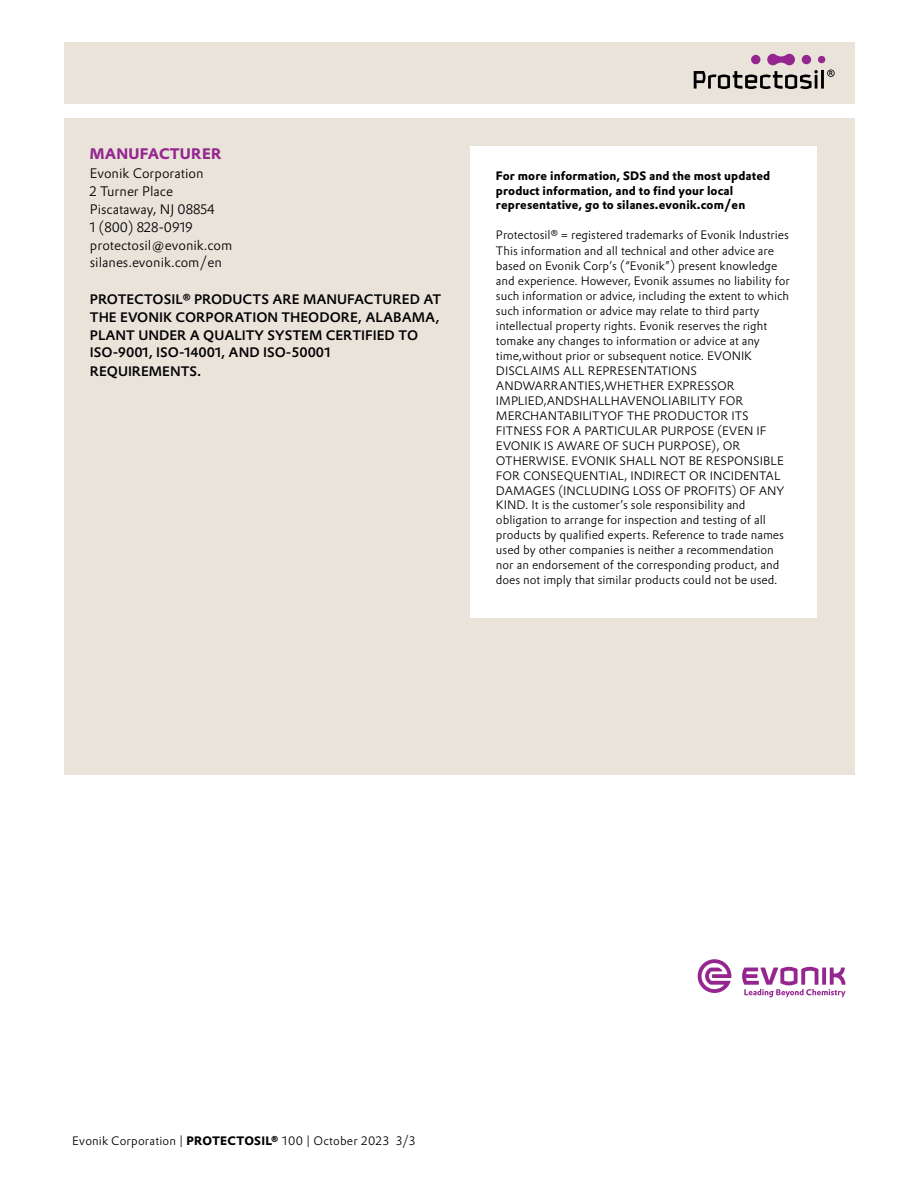
<style>
.page{position:relative;width:918px;height:1188px;background:#fff}
.page>*{position:absolute;margin:0;border:0;box-sizing:border-box;transform-origin:0 0}
.t1{font:700 15px "Evonik Prokyon";letter-spacing:.015em;color:#95268f}
.t2{font:500 13.5px/17.9px "Evonik Prokyon";color:#000}
.t3{font:300 13.5px/18px "Evonik Prokyon";color:#000}
.t4{font:300 12px/15px "Evonik Prokyon";color:#000}
.t5{font:700 12px/14.7px "Evonik Prokyon";letter-spacing:.01em;color:#000}
.s1{font-weight:700}
</style>
<div class="page">
<div style="left:64px;top:42px;width:790px;height:62px;background:#e9e3da"></div>
<div style="left:818px;top:56px;width:7px;height:7px;background:#95268f;border-radius:50%"></div>
<svg style="left:694px;top:54px;width:124px;height:35px"></svg>
<hr style="left:821px;top:70px;width:3px;height:19px;background:#000">
<svg style="left:827px;top:70px;width:8px;height:7px"></svg>
<div style="left:64px;top:118px;width:791px;height:657px;background:#e9e3da"></div>
<div style="left:470px;top:146px;width:347px;height:472px;background:#fff"></div>
<svg style="left:742px;top:967px;width:104px;height:30px"></svg>
<svg style="left:698px;top:959px;width:33px;height:34px"></svg>
<p class="t1" style="left:90px;top:141px;width:133px">MANUFACTURER</p>
<p class="t3" style="left:90px;top:163px;width:144px">Evonik Corporation<br>2 Turner Place<br>Piscataway, NJ 08854<br>1 (800) 828-0919 protectosil@evonik.com silanes.evonik.com/en</p>
<p class="t2" style="left:90px;top:289px;width:353px">PROTECTOSIL® PRODUCTS ARE MANUFACTURED AT THE EVONIK CORPORATION THEODORE, ALABAMA, PLANT UNDER A QUALITY SYSTEM CERTIFIED TO ISO-9001, ISO-14001, AND ISO-50001</p>
<p class="t2" style="left:90px;top:361px;width:113px">REQUIREMENTS.</p>
<p class="t5" style="left:496px;top:167px;width:276px">For more information, SDS and the most updated product information, and to find your local representative, go to silanes.evonik.com/en</p>
<p class="t4" style="left:496px;top:227px;width:295px">Protectosil® = registered trademarks of Evonik Industries This information and all technical and other advice are based on Evonik Corp’s (“Evonik”) present knowledge and experience. However, Evonik assumes no liability for such information or advice, including the extent to which such information or advice may relate to third party intellectual property rights. Evonik reserves the right tomake any changes to information or advice at any time,without prior or subsequent notice. EVONIK DISCLAIMS ALL REPRESENTATIONS ANDWARRANTIES,WHETHER EXPRESSOR IMPLIED,ANDSHALLHAVENOLIABILITY FOR MERCHANTABILITYOF THE PRODUCTOR ITS FITNESS FOR A PARTICULAR PURPOSE (EVEN IF EVONIK IS AWARE OF SUCH PURPOSE), OR OTHERWISE. EVONIK SHALL NOT BE RESPONSIBLE FOR CONSEQUENTIAL, INDIRECT OR INCIDENTAL DAMAGES (INCLUDING LOSS OF PROFITS) OF ANY KIND. It is the customer’s sole responsibility and obligation to arrange for inspection and testing of all products by qualified experts. Reference to trade names used by other companies is neither a recommendation nor an endorsement of the corresponding product, and does not imply that similar products could not be used.</p>
<p class="t4" style="left:72px;top:1133px;width:345px">Evonik Corporation | <span class="s1">PROTECTOSIL®</span> 100 | October 2023 3/3</p>
</div>
